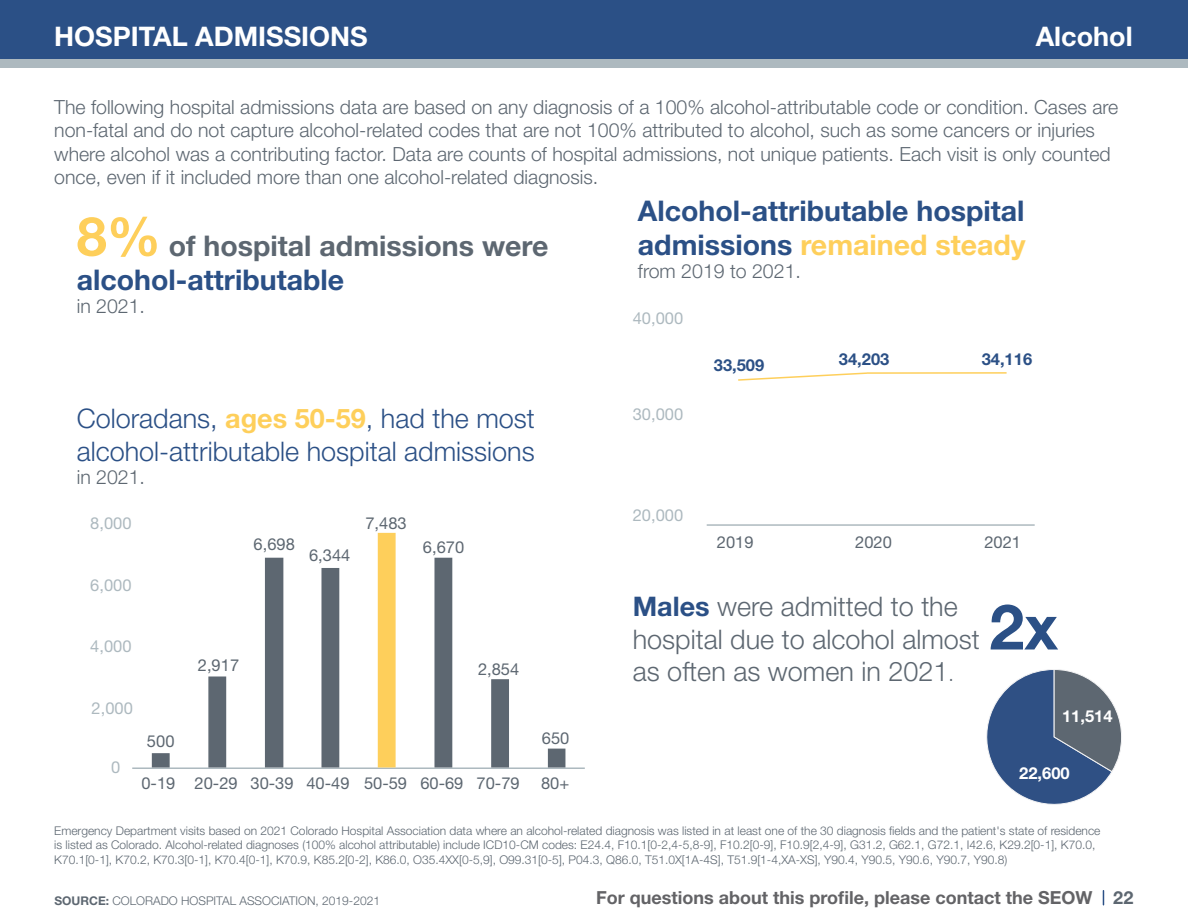
<style>
.page{position:relative;width:1188px;height:918px;background:#fff}
.page>*{position:absolute;margin:0;border:0;box-sizing:border-box;transform-origin:0 0}
.t1{font:700 63px "Helvetica Neue LT Std";color:#2b5086}
.t2{font:700 28.5px/34.2px "Helvetica Neue LT Std";color:#2b5086}
.t3{font:700 28.5px/34.2px "Helvetica Neue LT Std";color:#5d6771}
.t4{font:300 27px/32.4px "Helvetica Neue LT Std";color:#2b5086}
.t5{font:300 27px/32.4px "Helvetica Neue LT Std";color:#5d6771}
.Page_Title{font:700 27px "Helvetica Neue LT Std";color:#fff}
.t6{font:300 19.5px/23.4px "Helvetica Neue LT Std";color:#5d6771}
.t7{font:700 18px "Helvetica Neue LT Std";color:#636366}
.t8{font:700 18px "Helvetica Neue LT Std";color:#5d6771}
.t9{font:16.5px "Helvetica Neue LT Std";color:#5d6771}
.t10{font:16.5px "Helvetica Neue LT Std";color:#adb9bf}
.t11{font:700 16.5px "Helvetica Neue LT Std";color:#2b5086}
.t12{font:700 16.5px "Helvetica Neue LT Std";color:#fff}
.t13{font:300 12px/14.4px "Helvetica Neue LT Std";color:#5d6771}
.s1{font-size:54px;color:#fecf5b}
.s2{color:#2b5086}
.s3{color:#fecf5b}
.s4{font-weight:700;color:#fecf5b}
.s5{font-weight:700;color:#2b5086}
.s6{font-size:19.5px}
.s7{font-weight:700}
</style>
<div class="page">
<div style="left:0;top:0;width:1188px;height:59px;background:#2b5086"></div>
<div style="left:0;top:59px;width:1187px;height:9px;background:#adb9bf"></div>
<svg style="left:1103px;top:891px;width:1px;height:14px"></svg>
<hr style="left:132px;top:767px;width:453px;height:2px;background:#adb9bf">
<div style="left:548px;top:749px;width:17px;height:18px;background:#5d6771"></div>
<div style="left:491px;top:679px;width:18px;height:88px;background:#5d6771;border:2px solid #5d6771"></div>
<div style="left:434px;top:558px;width:18px;height:209px;background:#5d6771;border:2px solid #5d6771"></div>
<div style="left:378px;top:533px;width:18px;height:234px;background:#fecf5b;border:2px solid #fecf5b"></div>
<div style="left:321px;top:568px;width:18px;height:199px;background:#5d6771;border:2px solid #5d6771"></div>
<div style="left:265px;top:558px;width:18px;height:209px;background:#5d6771"></div>
<div style="left:208px;top:676px;width:18px;height:91px;background:#5d6771;border:2px solid #5d6771"></div>
<div style="left:152px;top:753px;width:18px;height:14px;background:#5d6771;border:2px solid #5d6771"></div>
<svg style="left:738px;top:372px;width:129px;height:9px"></svg>
<hr style="left:867px;top:372px;width:140px;height:2px;background:#fecf5b">
<hr style="left:707px;top:524px;width:328px;height:2px;background:#adb9bf">
<svg style="left:986px;top:669px;width:136px;height:136px"></svg>
<p class="Page_Title" style="left:54px;top:20px;width:315px">HOSPITAL ADMISSIONS</p>
<h3 class="Page_Title" style="left:1036px;top:20px;width:98px">Alcohol</h3>
<p class="t6" style="left:54px;top:95px;width:1066px">The following hospital admissions data are based on any diagnosis of a 100% alcohol-attributable code or condition. Cases are non-fatal and do not capture alcohol-related codes that are not 100% attributed to alcohol, such as some cancers or injuries where alcohol was a contributing factor. Data are counts of hospital admissions, not unique patients. Each visit is only counted once, even if it included more than one alcohol-related diagnosis.</p>
<p class="t3" style="left:77px;top:228px;width:473px"><span class="s1">8%</span> of hospital admissions were <span class="s2">alcohol-attributable</span></p>
<p class="t6" style="left:77px;top:294px;width:70px">in 2021.</p>
<p class="t2" style="left:638px;top:193px;width:389px">Alcohol-attributable hospital admissions <span class="s3">remained steady</span></p>
<p class="t6" style="left:638px;top:259px;width:164px">from 2019 to 2021.</p>
<p class="t10" style="left:633px;top:309px;width:52px">40,000</p>
<p class="t4" style="left:77px;top:402px;width:460px">Coloradans, <span class="s4">ages 50-59</span>, had the most alcohol-attributable hospital admissions</p>
<p class="t6" style="left:77px;top:465px;width:70px">in 2021.</p>
<p class="t10" style="left:90px;top:513px;width:43px">8,000</p>
<p class="t9" style="left:365px;top:513px;width:43px">7,483</p>
<p class="t10" style="left:90px;top:575px;width:43px">6,000</p>
<p class="t9" style="left:254px;top:535px;width:43px">6,698</p>
<p class="t9" style="left:309px;top:545px;width:43px">6,344</p>
<p class="t9" style="left:423px;top:538px;width:43px">6,670</p>
<p class="t10" style="left:90px;top:636px;width:43px">4,000</p>
<p class="t10" style="left:92px;top:698px;width:43px">2,000</p>
<p class="t10" style="left:111px;top:758px;width:11px">0</p>
<p class="t9" style="left:198px;top:655px;width:43px">2,917</p>
<p class="t9" style="left:147px;top:731px;width:29px">500</p>
<p class="t9" style="left:478px;top:659px;width:43px">2,854</p>
<p class="t9" style="left:542px;top:728px;width:29px">650</p>
<p class="t9" style="left:141px;top:773px;width:35px">0-19</p>
<p class="t9" style="left:195px;top:773px;width:45px">20-29</p>
<p class="t9" style="left:251px;top:773px;width:45px">30-39</p>
<p class="t9" style="left:306px;top:773px;width:45px">40-49</p>
<p class="t9" style="left:364px;top:773px;width:45px">50-59</p>
<p class="t9" style="left:420px;top:773px;width:45px">60-69</p>
<p class="t9" style="left:477px;top:773px;width:45px">70-79</p>
<p class="t9" style="left:541px;top:773px;width:30px">80+</p>
<p class="t10" style="left:633px;top:405px;width:52px">30,000</p>
<p class="t11" style="left:714px;top:355px;width:52px">33,509</p>
<p class="t11" style="left:839px;top:349px;width:52px">34,203</p>
<p class="t11" style="left:982px;top:349px;width:52px">34,116</p>
<p class="t10" style="left:633px;top:505px;width:52px">20,000</p>
<p class="t9" style="left:717px;top:532px;width:38px">2019</p>
<p class="t9" style="left:855px;top:532px;width:38px">2020</p>
<p class="t9" style="left:984px;top:532px;width:38px">2021</p>
<p class="t5" style="left:633px;top:590px;width:349px"><span class="s5">Males</span> were admitted to the hospital due to alcohol almost</p>
<p class="t5" style="left:633px;top:655px;width:323px">as often as women in 2021<span class="s6">.</span></p>
<p class="t1" style="left:989px;top:588px;width:70px">2x</p>
<p class="t12" style="left:1062px;top:706px;width:52px">11,514</p>
<p class="t12" style="left:1019px;top:763px;width:52px">22,600</p>
<p class="t13" style="left:54px;top:823px;width:1048px">Emergency Department visits based on 2021 Colorado Hospital Association data where an alcohol-related diagnosis was listed in at least one of the 30 diagnosis fields and the patient's state of residence is listed as Colorado. Alcohol-related diagnoses (100% alcohol attributable) include ICD10-CM codes: E24.4, F10.1[0-2,4-5,8-9], F10.2[0-9], F10.9[2,4-9], G31.2, G62.1, G72.1, I42.6, K29.2[0-1], K70.0,<br>K70.1[0-1], K70.2, K70.3[0-1], K70.4[0-1], K70.9, K85.2[0-2], K86.0, O35.4XX[0-5,9], O99.31[0-5], P04.3, Q86.0, T51.0X[1A-4S], T51.9[1-4,XA-XS], Y90.4, Y90.5, Y90.6, Y90.7, Y90.8)</p>
<p class="t13" style="left:54px;top:893px;width:327px"><span class="s7">SOURCE:</span> COLORADO HOSPITAL ASSOCIATION, 2019-2021</p>
<h3 class="t7" style="left:596px;top:886px;width:498px">For questions about this profile, please contact the SEOW</h3>
<p class="t8" style="left:1113px;top:887px;width:22px">22</p>
</div>
